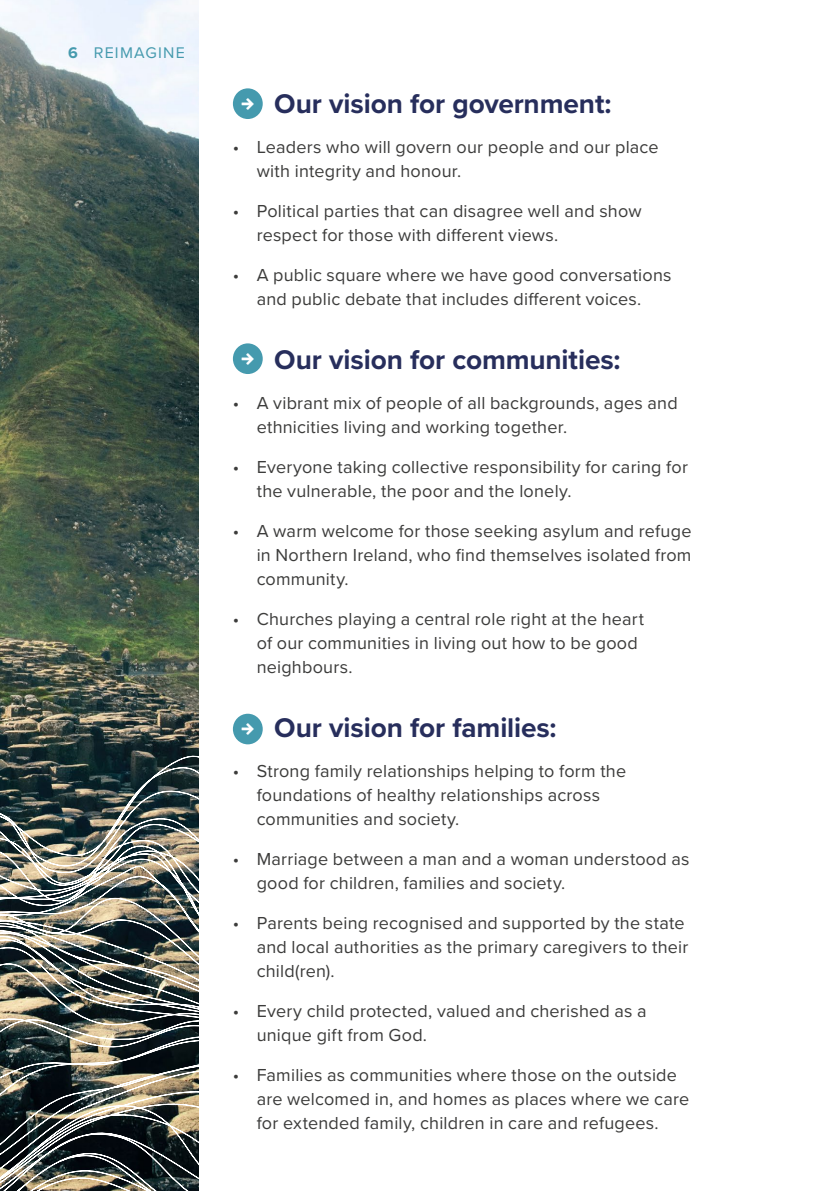
<style>
.page{position:relative;width:840px;height:1191px;background:#fff}
.page>*{position:absolute;margin:0;border:0;box-sizing:border-box;transform-origin:0 0}
.t1{font:700 28px "Proxima Nova";letter-spacing:-.005em;color:#272e5c}
.t2{font:18px/24px "Proxima Nova";letter-spacing:.01em;color:#3c3c3b}
.t3{font:16px "Proxima Nova";letter-spacing:.075em;color:#459aae}
.s1{font-weight:700}
</style>
<div class="page">
<img style="left:0;top:0;width:198px;height:754px">
<img style="left:0;top:754px;width:198px;height:437px">
<div style="left:233px;top:88px;width:29px;height:31px;background:#459aae;border-radius:50%"></div>
<div style="left:233px;top:343px;width:29px;height:31px;background:#459aae;border-radius:50%"></div>
<div style="left:233px;top:713px;width:29px;height:31px;background:#459aae;border-radius:50%"></div>
<p class="t3" style="left:68px;top:41px;width:118px"><span class="s1">6</span> REIMAGINE</p>
<h1 class="t1" style="left:274px;top:83px;width:338px">Our vision for government:</h1>
<p class="t2" style="left:256px;top:134px;width:403px;text-indent:-24px">• Leaders who will govern our people and our place with integrity and honour.</p>
<p class="t2" style="left:256px;top:198px;width:386px;text-indent:-24px">• Political parties that can disagree well and show respect for those with different views.</p>
<p class="t2" style="left:232px;top:262px;width:440px;text-align:center">• A public square where we have good conversations and public debate that includes different voices.</p>
<h1 class="t1" style="left:274px;top:339px;width:347px">Our vision for communities:</h1>
<p class="t2" style="left:256px;top:390px;width:422px;text-indent:-24px">• A vibrant mix of people of all backgrounds, ages and ethnicities living and working together.</p>
<p class="t2" style="left:256px;top:454px;width:432px;text-indent:-24px">• Everyone taking collective responsibility for caring for the vulnerable, the poor and the lonely.</p>
<p class="t2" style="left:256px;top:518px;width:436px;text-align:justify;text-indent:-24px">• A warm welcome for those seeking asylum and refuge in Northern Ireland, who find themselves isolated from community.</p>
<p class="t2" style="left:256px;top:606px;width:388px;text-indent:-24px">• Churches playing a central role right at the heart of our communities in living out how to be good neighbours.</p>
<h1 class="t1" style="left:274px;top:707px;width:284px">Our vision for families:</h1>
<p class="t2" style="left:256px;top:758px;width:371px;text-indent:-24px">• Strong family relationships helping to form the foundations of healthy relationships across communities and society.</p>
<p class="t2" style="left:256px;top:846px;width:434px;text-indent:-24px">• Marriage between a man and a woman understood as good for children, families and society.</p>
<p class="t2" style="left:256px;top:910px;width:433px;text-indent:-24px">• Parents being recognised and supported by the state and local authorities as the primary caregivers to their child(ren).</p>
<p class="t2" style="left:256px;top:998px;width:391px;text-indent:-24px">• Every child protected, valued and cherished as a unique gift from God.</p>
<p class="t2" style="left:256px;top:1062px;width:434px;text-indent:-24px">• Families as communities where those on the outside are welcomed in, and homes as places where we care for extended family, children in care and refugees.</p>
</div>
